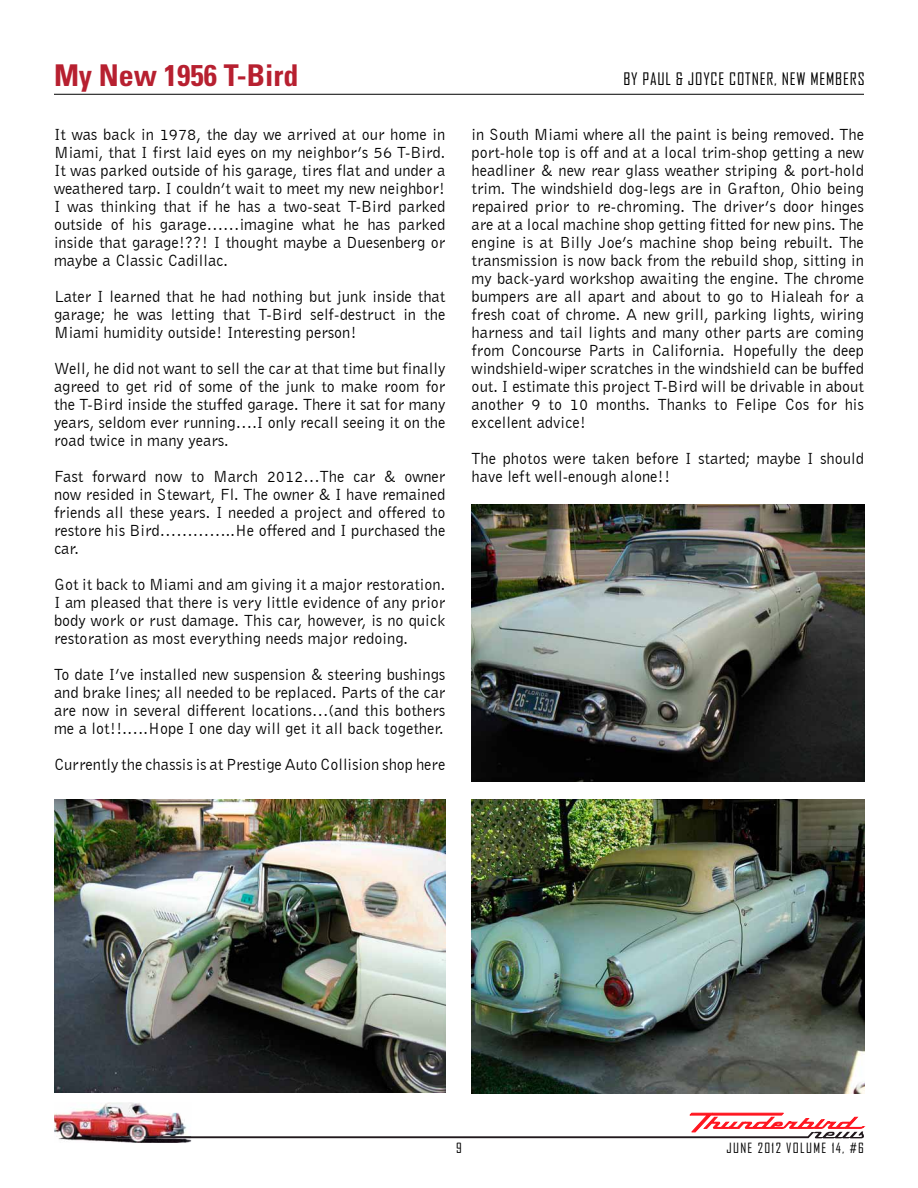
<style>
.page{position:relative;width:918px;height:1188px;background:#fff}
.page>*{position:absolute;margin:0;border:0;box-sizing:border-box;transform-origin:0 0}
.t1{font:700 condensed 30px "Univers";color:#b72030}
.t2{font:16.5px/18px "Bell Gothic BT";color:#000;text-align:justify}
.t3{font:16.5px "Agency FB";letter-spacing:.05em;color:#000}
.t4{font:13.5px "Agency FB";letter-spacing:.1em;color:#000}
</style>
<div class="page">
<svg style="left:191px;top:1113px;width:674px;height:25px"></svg>
<img style="left:54px;top:1102px;width:137px;height:41px">
<img style="left:116px;top:1136px;width:75px;height:2px">
<hr style="left:54px;top:94px;width:810px;height:1px;background:#000">
<img style="left:54px;top:799px;width:391px;height:294px">
<img style="left:472px;top:504px;width:393px;height:278px">
<img style="left:472px;top:799px;width:393px;height:295px">
<h1 class="t1" style="left:54px;top:57px;width:246px">My New 1956 T-Bird</h1>
<p class="t2" style="left:54px;top:125px;width:393px">It was back in 1978, the day we arrived at our home in Miami, that I first laid eyes on my neighbor’s 56 T-Bird.<br>It was parked outside of his garage, tires flat and under a weathered tarp. I couldn’t wait to meet my new neighbor!<br>I was thinking that if he has a two-seat T-Bird parked outside of his garage……imagine what he has parked inside that garage!??! I thought maybe a Duesenberg or maybe a Classic Cadillac.</p>
<p class="t2" style="left:54px;top:287px;width:393px">Later I learned that he had nothing but junk inside that garage; he was letting that T-Bird self-destruct in the Miami humidity outside! Interesting person!</p>
<p class="t2" style="left:54px;top:359px;width:393px">Well, he did not want to sell the car at that time but finally agreed to get rid of some of the junk to make room for the T-Bird inside the stuffed garage. There it sat for many years, seldom ever running….I only recall seeing it on the road twice in many years.</p>
<p class="t2" style="left:54px;top:467px;width:393px">Fast forward now to March 2012…The car &amp; owner now resided in Stewart, Fl. The owner &amp; I have remained friends all these years. I needed a project and offered to restore his Bird…………..He offered and I purchased the car.</p>
<p class="t2" style="left:54px;top:575px;width:393px">Got it back to Miami and am giving it a major restoration.<br>I am pleased that there is very little evidence of any prior body work or rust damage. This car, however, is no quick restoration as most everything needs major redoing.</p>
<p class="t2" style="left:54px;top:665px;width:393px">To date I’ve installed new suspension &amp; steering bushings and brake lines; all needed to be replaced. Parts of the car are now in several different locations…(and this bothers me a lot!!.….Hope I one day will get it all back together.</p>
<p class="t2" style="left:54px;top:755px;width:393px">Currently the chassis is at Prestige Auto Collision shop here</p>
<p class="t3" style="left:623px;top:69px;width:80px">BY PAUL &amp; JOYCE</p>
<p class="t3" style="left:729px;top:69px;width:16px">COTNER</p>
<p class="t3" style="left:774px;top:69px;width:45px">, NEW MEMBERS</p>
<p class="t2" style="left:472px;top:125px;width:394px">in South Miami where all the paint is being removed. The port-hole top is off and at a local trim-shop getting a new headliner &amp; new rear glass weather striping &amp; port-hold trim. The windshield dog-legs are in Grafton, Ohio being repaired prior to re-chroming. The driver’s door hinges are at a local machine shop getting fitted for new pins. The engine is at Billy Joe’s machine shop being rebuilt. The transmission is now back from the rebuild shop, sitting in my back-yard workshop awaiting the engine. The chrome bumpers are all apart and about to go to Hialeah for a fresh coat of chrome. A new grill, parking lights, wiring harness and tail lights and many other parts are coming from Concourse Parts in California. Hopefully the deep windshield-wiper scratches in the windshield can be buffed out. I estimate this project T-Bird will be drivable in about another 9 to 10 months. Thanks to Felipe Cos for his excellent advice!</p>
<p class="t2" style="left:472px;top:449px;width:394px">The photos were taken before I started; maybe I should have left well-enough alone!!</p>
<p class="t4" style="left:456px;top:1140px;width:7px">9</p>
<p class="t4" style="left:726px;top:1140px;width:139px">JUNE 2012 VOLUME 14, #6</p>
</div>
